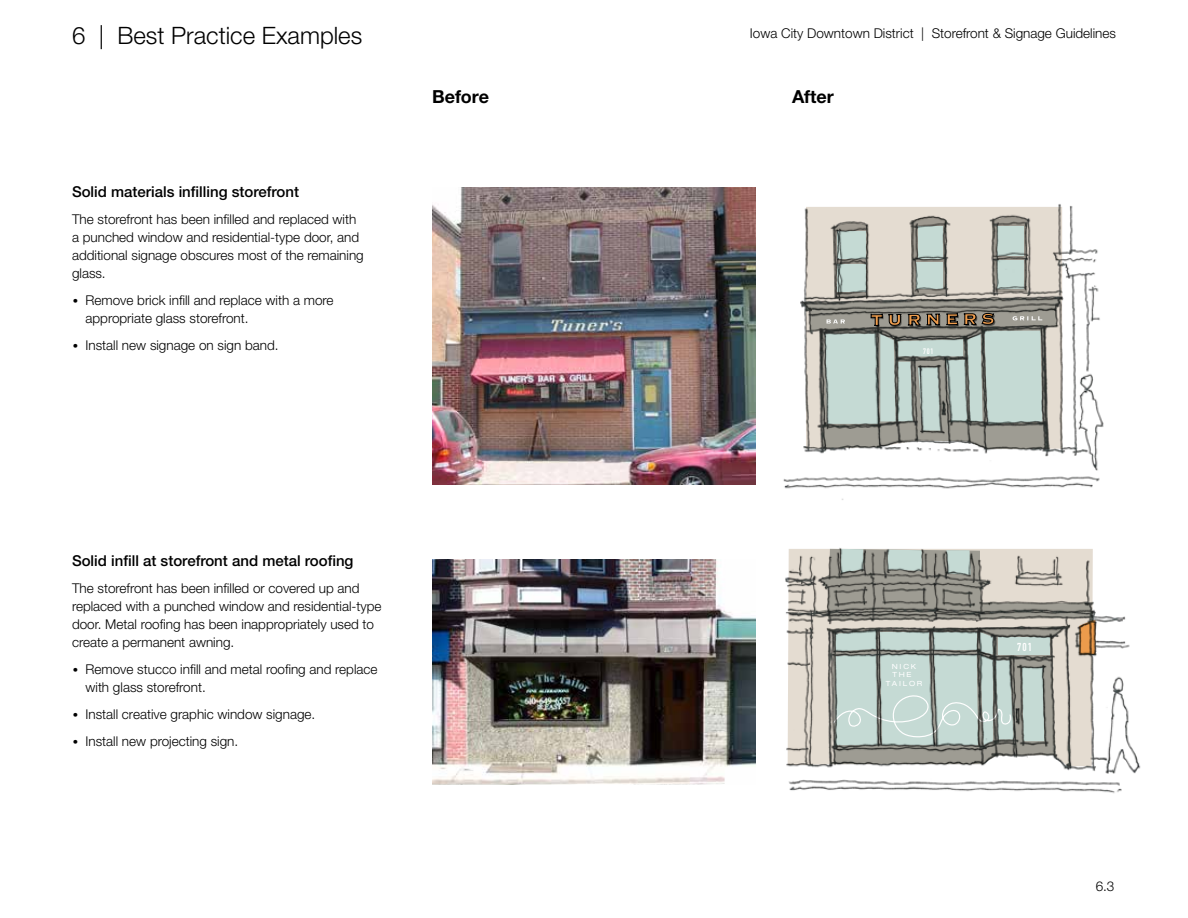
<style>
.page{position:relative;width:1188px;height:918px;background:#fff}
.page>*{position:absolute;margin:0;border:0;box-sizing:border-box;transform-origin:0 0}
.t1{font:300 24px "Helvetica Neue LT Std";color:#000}
.t2{font:700 18px "Helvetica Neue LT Std";color:#000}
.t3{font:500 15px "Helvetica Neue LT Std";color:#000}
.t4{font:300 13.5px/18px "Helvetica Neue LT Std";color:#000}
.t5{font:700 11.4px "DIN Condensed";color:#fff}
.t6{font:700 7.95px "DIN Condensed";color:#fff}
.t7{font:expanded 7.05px/8.6px "Helvetica Neue LT Std";letter-spacing:.25em;color:#fff;text-align:center}
.s1{font-family:"Calibri"}
</style>
<div class="page">
<img style="left:783px;top:204px;width:321px;height:296px">
<svg style="left:802px;top:216px;width:260px;height:233px;background:#afb3ab"></svg>
<img style="left:785px;top:548px;width:356px;height:245px">
<img style="left:432px;top:188px;width:324px;height:296px">
<img style="left:432px;top:559px;width:323px;height:225px">
<h1 class="t1" style="left:72px;top:21px;width:292px">6 | Best Practice Examples</h1>
<p class="t3" style="left:72px;top:183px;width:229px">Solid materials infilling storefront</p>
<p class="t4" style="left:72px;top:210px;width:293px">The storefront has been infilled and replaced with a punched window and residential-type door, and additional signage obscures most of the remaining glass.</p>
<p class="t4" style="left:86px;top:291px;width:250px;text-indent:-14px"><span class="s1">•</span> Remove brick infill and replace with a more appropriate glass storefront.</p>
<p class="t4" style="left:72px;top:336px;width:208px"><span class="s1">•</span> Install new signage on sign band.</p>
<p class="t4" style="left:750px;top:24px;width:368px">Iowa City Downtown District | Storefront &amp; Signage Guidelines</p>
<h2 class="t2" style="left:432px;top:85px;width:59px">Before</h2>
<h2 class="t2" style="left:792px;top:85px;width:43px">After</h2>
<p class="t6" style="left:923px;top:345px;width:12px">701</p>
<p class="t3" style="left:72px;top:552px;width:283px">Solid infill at storefront and metal roofing</p>
<p class="t4" style="left:72px;top:579px;width:311px">The storefront has been infilled or covered up and replaced with a punched window and residential-type door. Metal roofing has been inappropriately used to create a permanent awning.</p>
<p class="t4" style="left:86px;top:660px;width:294px;text-indent:-14px"><span class="s1">•</span> Remove stucco infill and metal roofing and replace with glass storefront.</p>
<p class="t4" style="left:72px;top:705px;width:245px"><span class="s1">•</span> Install creative graphic window signage.</p>
<p class="t4" style="left:72px;top:732px;width:168px"><span class="s1">•</span> Install new projecting sign.</p>
<p class="t7" style="left:886px;top:662px;width:38px">NICK<br>THE<br>TAILOR</p>
<p class="t5" style="left:1017px;top:640px;width:16px">701</p>
<p class="t4" style="left:1096px;top:877px;width:20px">6.3</p>
</div>
